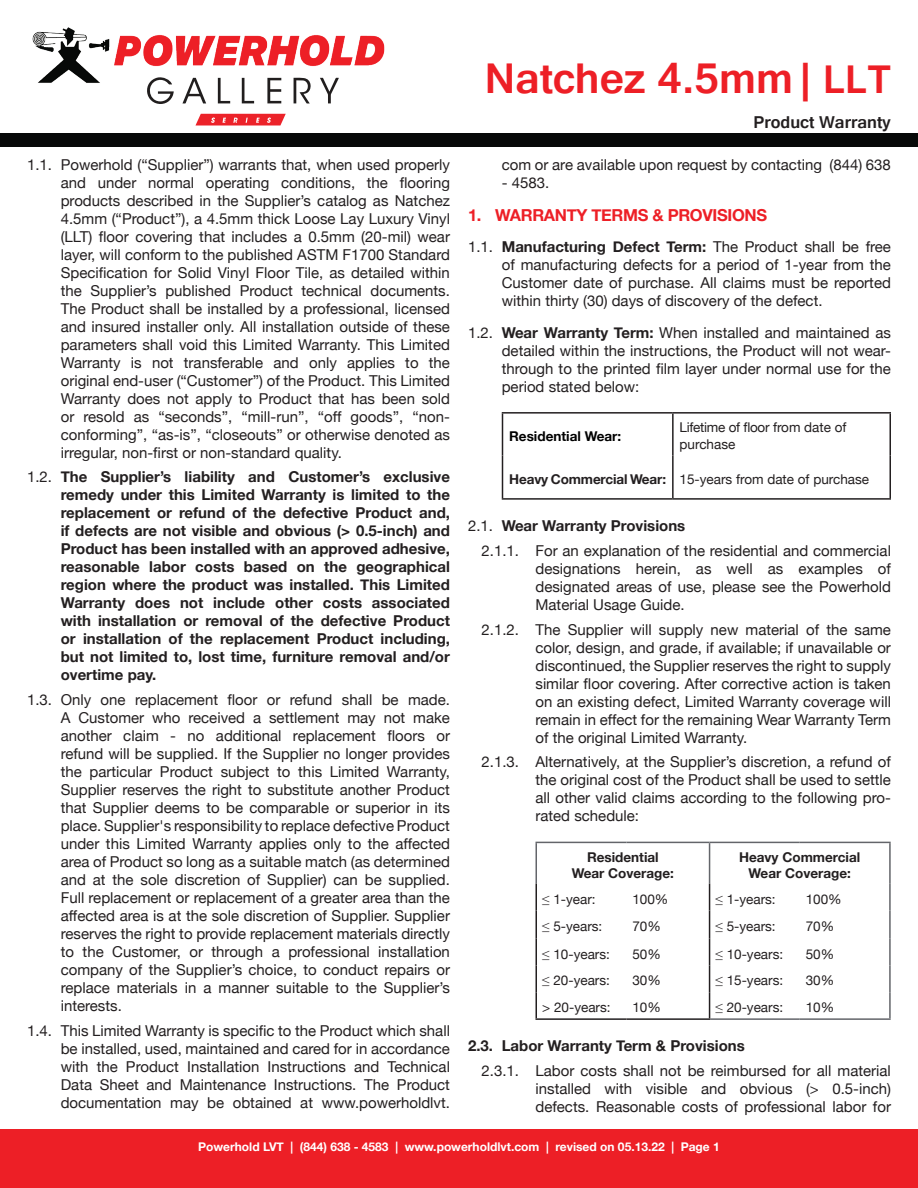
<style>
.page{position:relative;width:918px;height:1188px;background:#fff}
.page>*{position:absolute;margin:0;border:0;box-sizing:border-box;transform-origin:0 0}
.t1{font:700 45px "Gautami";color:#ed1f26}
.t2{font:700 18px "Gautami";color:#231f20}
.t3{font:700 16.5px "Helvetica Neue";letter-spacing:-.02em;color:#ed1f26}
.t4{font:15px/18px "Helvetica Neue";color:#231f20;text-align:justify}
.t5{font:700 15px/18px "Helvetica Neue";color:#231f20;text-align:justify}
.t6{font:13.5px/16.2px "Helvetica Neue";color:#231f20}
.t7{font:700 13.5px "Helvetica Neue";color:#231f20}
.t8{font:700 13.5px "Helvetica Neue";color:#000}
.t9{font:700 12px "Helvetica Neue";color:#fff}
.s1{font-weight:400}
.s2{font-size:42px}
.s3{font-weight:700}
</style>
<div class="page">
<div style="left:0;top:134px;width:918px;height:13px;background:#070908"></div>
<div style="left:0;top:1129px;width:918px;height:59px;background:#ed1f26"></div>
<img style="left:32px;top:27px;width:353px;height:56px">
<div style="left:111px;top:70px;width:277px;height:14px;background:#fff"></div>
<svg style="left:147px;top:77px;width:27px;height:27px"></svg>
<svg style="left:294px;top:78px;width:17px;height:25px"></svg>
<svg style="left:267px;top:78px;width:14px;height:25px"></svg>
<svg style="left:320px;top:78px;width:19px;height:25px"></svg>
<svg style="left:242px;top:78px;width:12px;height:25px"></svg>
<svg style="left:218px;top:78px;width:12px;height:25px"></svg>
<svg style="left:182px;top:78px;width:24px;height:26px"></svg>
<svg style="left:195px;top:114px;width:91px;height:11px"></svg>
<hr style="left:672px;top:414px;width:2px;height:41px;background:#231f20">
<hr style="left:672px;top:455px;width:2px;height:43px;background:#231f20">
<hr style="left:502px;top:412px;width:171px;height:2px;background:#231f20">
<hr style="left:502px;top:414px;width:1px;height:41px;background:#231f20">
<hr style="left:673px;top:412px;width:218px;height:2px;background:#231f20">
<hr style="left:890px;top:414px;width:1px;height:41px;background:#231f20">
<hr style="left:502px;top:455px;width:1px;height:43px;background:#231f20">
<hr style="left:890px;top:455px;width:1px;height:43px;background:#231f20">
<hr style="left:502px;top:498px;width:171px;height:2px;background:#231f20">
<hr style="left:673px;top:498px;width:218px;height:2px;background:#231f20">
<hr style="left:536px;top:843px;width:1px;height:41px;background:#63656a">
<hr style="left:536px;top:842px;width:90px;height:1px;background:#63656a">
<hr style="left:626px;top:842px;width:84px;height:1px;background:#63656a">
<hr style="left:710px;top:842px;width:90px;height:1px;background:#63656a">
<hr style="left:800px;top:842px;width:91px;height:1px;background:#63656a">
<hr style="left:709px;top:843px;width:1px;height:41px;background:#63656a">
<hr style="left:889px;top:965px;width:2px;height:27px;background:#63656a">
<hr style="left:710px;top:1018px;width:90px;height:2px;background:#63656a">
<hr style="left:800px;top:1018px;width:91px;height:2px;background:#63656a">
<svg style="left:709px;top:884px;width:1px;height:134px"></svg>
<hr style="left:626px;top:1018px;width:84px;height:2px;background:#231f20">
<svg style="left:536px;top:884px;width:1px;height:134px"></svg>
<hr style="left:536px;top:1018px;width:90px;height:2px;background:#231f20">
<hr style="left:889px;top:843px;width:2px;height:41px;background:#63656a">
<hr style="left:889px;top:884px;width:2px;height:27px;background:#63656a">
<hr style="left:889px;top:911px;width:2px;height:28px;background:#63656a">
<hr style="left:889px;top:939px;width:2px;height:26px;background:#63656a">
<hr style="left:889px;top:992px;width:2px;height:26px;background:#63656a">
<p class="t4" style="left:61px;top:155px;width:391px;text-indent:-34px">1.1. Powerhold (“Supplier”) warrants that, when used properly and under normal operating conditions, the flooring products described in the Supplier’s catalog as Natchez 4.5mm (“Product”), a 4.5mm thick Loose Lay Luxury Vinyl (LLT) floor covering that includes a 0.5mm (20-mil) wear layer, will conform to the published ASTM F1700 Standard Specification for Solid Vinyl Floor Tile, as detailed within the Supplier’s published Product technical documents.<br>The Product shall be installed by a professional, licensed and insured installer only. All installation outside of these parameters shall void this Limited Warranty. This Limited Warranty is not transferable and only applies to the original end-user (“Customer”) of the Product. This Limited Warranty does not apply to Product that has been sold or resold as “seconds”, “mill-run”, “off goods”, “non&shy;conforming”, “as-is”, “closeouts” or otherwise denoted as irregular, non-first or non-standard quality.</p>
<p class="t5" style="left:61px;top:468px;width:391px;text-indent:-34px"><span class="s1">1.2.</span> The Supplier’s liability and Customer’s exclusive remedy under this Limited Warranty is limited to the replacement or refund of the defective Product and, if defects are not visible and obvious (&gt; 0.5-inch) and Product has been installed with an approved adhesive, reasonable labor costs based on the geographical region where the product was installed. This Limited Warranty does not include other costs associated with installation or removal of the defective Product or installation of the replacement Product including, but not limited to, lost time, furniture removal and/or overtime pay.</p>
<p class="t4" style="left:61px;top:690px;width:391px;text-indent:-34px">1.3. Only one replacement floor or refund shall be made.<br>A Customer who received a settlement may not make another claim - no additional replacement floors or refund will be supplied. If the Supplier no longer provides the particular Product subject to this Limited Warranty, Supplier reserves the right to substitute another Product that Supplier deems to be comparable or superior in its place. Supplier's responsibility to replace defective Product under this Limited Warranty applies only to the affected area of Product so long as a suitable match (as determined and at the sole discretion of Supplier) can be supplied.<br>Full replacement or replacement of a greater area than the affected area is at the sole discretion of Supplier. Supplier reserves the right to provide replacement materials directly to the Customer, or through a professional installation company of the Supplier’s choice, to conduct repairs or replace materials in a manner suitable to the Supplier’s interests.</p>
<p class="t4" style="left:61px;top:1021px;width:391px;text-indent:-34px">1.4. This Limited Warranty is specific to the Product which shall be installed, used, maintained and cared for in accordance with the Product Installation Instructions and Technical Data Sheet and Maintenance Instructions. The Product documentation may be obtained at www.powerholdlvt.</p>
<h1 class="t1" style="left:485px;top:51px;width:408px">Natchez 4.5mm | <span class="s2">LLT</span></h1>
<p class="t2" style="left:753px;top:111px;width:139px">Product Warranty</p>
<p class="t4" style="left:502px;top:155px;width:391px">com or are available upon request by contacting (844) 638</p>
<p class="t4" style="left:502px;top:173px;width:49px">- 4583.</p>
<p class="t3" style="left:468px;top:205px;width:301px">1. WARRANTY TERMS &amp; PROVISIONS</p>
<p class="t4" style="left:502px;top:238px;width:391px;text-indent:-34px">1.1. <span class="s3">Manufacturing Defect Term:</span> The Product shall be free of manufacturing defects for a period of 1-year from the Customer date of purchase. All claims must be reported within thirty (30) days of discovery of the defect.</p>
<p class="t4" style="left:502px;top:323px;width:391px;text-indent:-34px">1.2. <span class="s3">Wear Warranty Term:</span> When installed and maintained as detailed within the instructions, the Product will not wear&shy;through to the printed film layer under normal use for the period stated below:</p>
<p class="t8" style="left:509px;top:428px;width:113px">Residential Wear:</p>
<p class="t6" style="left:680px;top:419px;width:168px">Lifetime of floor from date of purchase</p>
<p class="t7" style="left:509px;top:471px;width:158px">Heavy Commercial Wear:</p>
<p class="t6" style="left:680px;top:470px;width:191px">15-years from date of purchase</p>
<p class="t5" style="left:468px;top:516px;width:219px"><span class="s1">2.1.</span> Wear Warranty Provisions</p>
<p class="t4" style="left:536px;top:541px;width:357px;text-indent:-54px">2.1.1. For an explanation of the residential and commercial designations herein, as well as examples of designated areas of use, please see the Powerhold Material Usage Guide.</p>
<p class="t4" style="left:536px;top:620px;width:357px;text-indent:-54px">2.1.2. The Supplier will supply new material of the same color, design, and grade, if available; if unavailable or discontinued, the Supplier reserves the right to supply similar floor covering. After corrective action is taken on an existing defect, Limited Warranty coverage will remain in effect for the remaining Wear Warranty Term of the original Limited Warranty.</p>
<p class="t4" style="left:536px;top:753px;width:357px;text-indent:-54px">2.1.3. Alternatively, at the Supplier’s discretion, a refund of the original cost of the Product shall be used to settle all other valid claims according to the following pro&shy;rated schedule:</p>
<p class="t7" style="left:587px;top:848px;width:73px">Residential</p>
<p class="t7" style="left:572px;top:865px;width:104px">Wear Coverage:</p>
<p class="t7" style="left:739px;top:848px;width:123px">Heavy Commercial</p>
<p class="t7" style="left:749px;top:865px;width:104px">Wear Coverage:</p>
<p class="t6" style="left:542px;top:891px;width:55px">≤ 1-year:</p>
<p class="t6" style="left:632px;top:891px;width:38px">100%</p>
<p class="t6" style="left:716px;top:891px;width:62px">≤ 1-years:</p>
<p class="t6" style="left:806px;top:891px;width:38px">100%</p>
<p class="t6" style="left:542px;top:918px;width:62px">≤ 5-years:</p>
<p class="t6" style="left:632px;top:918px;width:30px">70%</p>
<p class="t6" style="left:716px;top:918px;width:62px">≤ 5-years:</p>
<p class="t6" style="left:806px;top:918px;width:30px">70%</p>
<p class="t6" style="left:542px;top:945px;width:69px">≤ 10-years:</p>
<p class="t6" style="left:632px;top:945px;width:30px">50%</p>
<p class="t6" style="left:716px;top:945px;width:69px">≤ 10-years:</p>
<p class="t6" style="left:806px;top:945px;width:30px">50%</p>
<p class="t6" style="left:542px;top:972px;width:69px">≤ 20-years:</p>
<p class="t6" style="left:632px;top:972px;width:30px">30%</p>
<p class="t6" style="left:716px;top:972px;width:69px">≤ 15-years:</p>
<p class="t6" style="left:806px;top:972px;width:30px">30%</p>
<p class="t6" style="left:542px;top:999px;width:70px">&gt; 20-years:</p>
<p class="t6" style="left:632px;top:999px;width:30px">10%</p>
<p class="t6" style="left:716px;top:999px;width:69px">≤ 20-years:</p>
<p class="t6" style="left:806px;top:999px;width:30px">10%</p>
<p class="t5" style="left:468px;top:1037px;width:278px">2.3. Labor Warranty Term &amp; Provisions</p>
<p class="t4" style="left:536px;top:1062px;width:357px;text-indent:-54px">2.3.1. Labor costs shall not be reimbursed for all material installed with visible and obvious (&gt; 0.5-inch) defects. Reasonable costs of professional labor for</p>
<p class="t9" style="left:198px;top:1139px;width:523px">Powerhold LVT | (844) 638 - 4583 | www.powerholdlvt.com | revised on 05.13.22 | Page 1</p>
</div>
